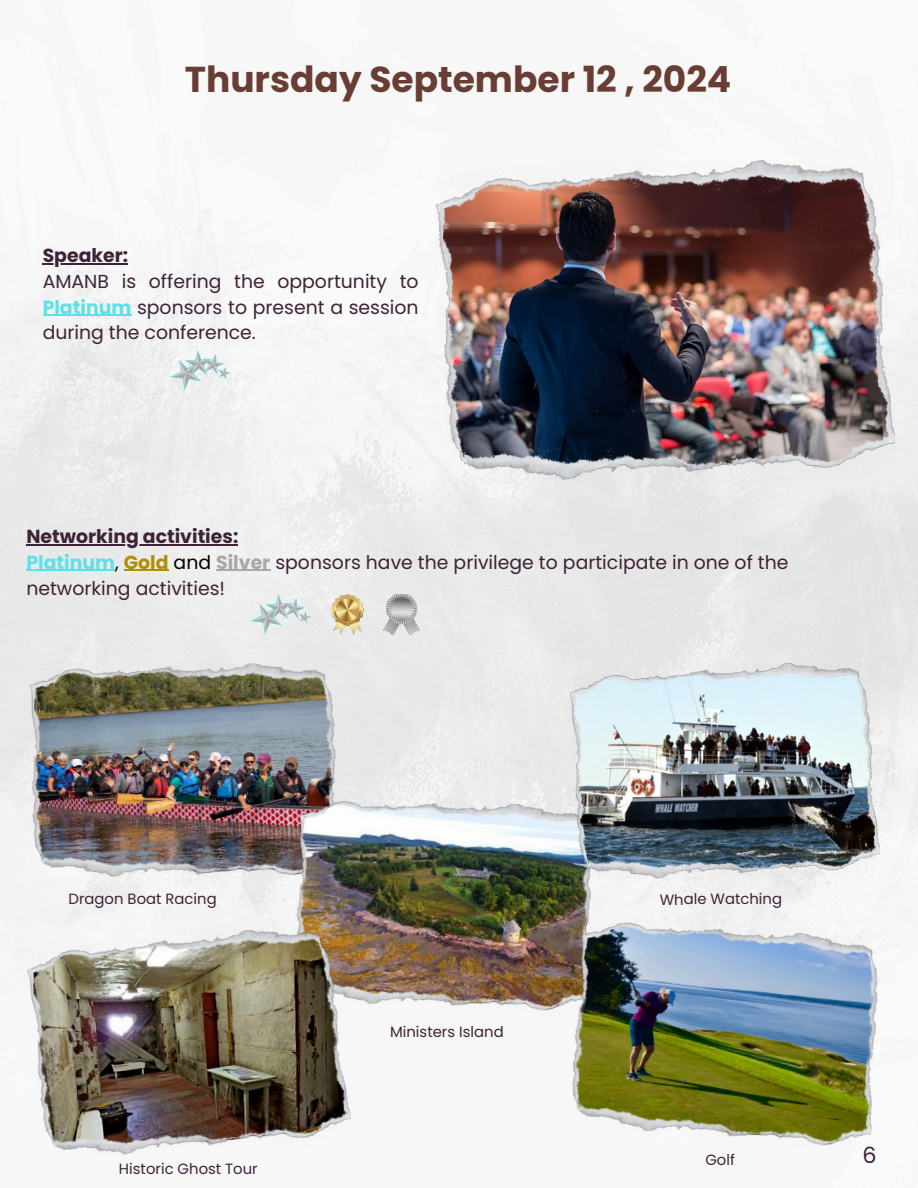
<style>
.page{position:relative;width:918px;height:1188px;background:#fff}
.page>*{position:absolute;margin:0;border:0;box-sizing:border-box;transform-origin:0 0}
.t1{font:700 36px "Poppins";color:#693d33}
.t2{font:22.2px "Poppins";color:#3d2337}
.t3{font:18.9px/25.8px "Poppins";color:#3d2337}
.t4{font:14.85px "Poppins";letter-spacing:-.005em;color:#3d2337}
.s1{font-weight:700}
.s2{font-weight:700;color:#5ce1e6}
.s3{color:#000}
.s4{font-weight:700;color:#b08f04}
.s5{font-weight:700;color:#a9a8a8}
</style>
<div class="page">
<img style="left:0;top:160px;width:918px;height:832px">
<img style="left:434px;top:161px;width:461px;height:319px">
<img style="left:22px;top:655px;width:325px;height:231px">
<hr style="left:26px;top:544px;width:212px;height:1px;background:#3d2337">
<hr style="left:26px;top:570px;width:89px;height:1px;background:#5ce1e6">
<hr style="left:124px;top:570px;width:45px;height:1px;background:#b08f04">
<hr style="left:216px;top:570px;width:54px;height:1px;background:#a9a8a8">
<hr style="left:43px;top:263px;width:85px;height:1px;background:#3d2337">
<hr style="left:43px;top:315px;width:88px;height:1px;background:#5ce1e6">
<img style="left:284px;top:786px;width:323px;height:226px">
<svg style="left:170px;top:350px;width:61px;height:40px"></svg>
<img style="left:25px;top:925px;width:328px;height:230px">
<img style="left:569px;top:663px;width:311px;height:216px">
<img style="left:557px;top:905px;width:338px;height:243px">
<svg style="left:251px;top:594px;width:60px;height:40px"></svg>
<img style="left:332px;top:594px;width:31px;height:40px">
<img style="left:383px;top:594px;width:36px;height:40px">
<p class="t1" style="left:185px;top:54px;width:548px">Thursday September 12 , 2024</p>
<p class="t3" style="left:43px;top:242px;width:378px"><span class="s1">Speaker:<br></span>AMANB is offering the opportunity to<br><span class="s2">Platinum</span> sponsors to present a session during the conference.</p>
<p class="t3" style="left:26px;top:523px;width:764px"><span class="s1">Networking activities:<br></span><span class="s2">Platinum</span><span class="s3">,</span> <span class="s4">Gold</span> <span class="s3">and</span> <span class="s5">Silver</span> sponsors have the privilege to participate in one of the networking activities!</p>
<p class="t4" style="left:69px;top:888px;width:150px">Dragon Boat Racing</p>
<p class="t4" style="left:119px;top:1158px;width:140px">Historic Ghost Tour</p>
<p class="t4" style="left:390px;top:1021px;width:115px">Ministers Island</p>
<p class="t4" style="left:660px;top:889px;width:124px">Whale Watching</p>
<p class="t4" style="left:705px;top:1150px;width:31px">Golf</p>
<p class="t2" style="left:862px;top:1140px;width:16px">6</p>
</div>
